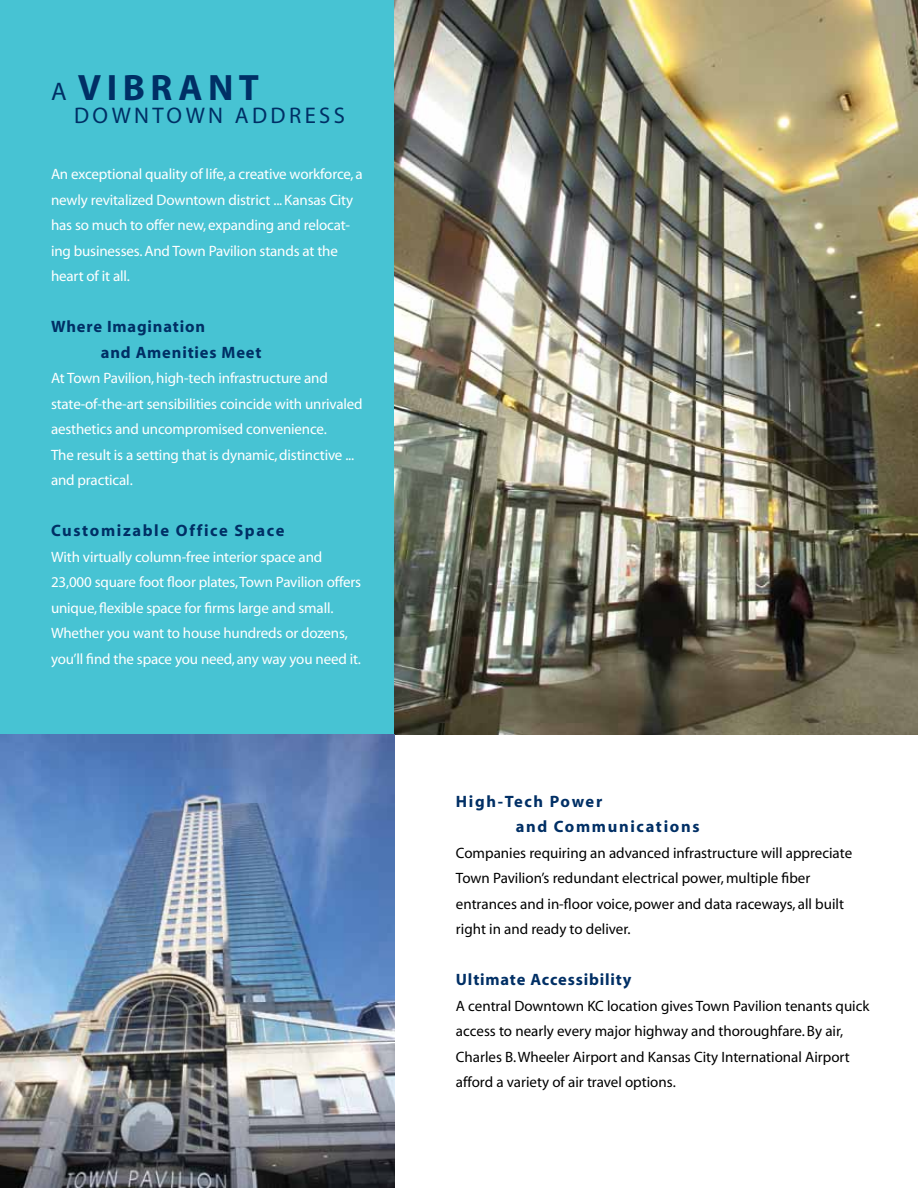
<style>
.page{position:relative;width:918px;height:1188px;background:#fff}
.page>*{position:absolute;margin:0;border:0;box-sizing:border-box;transform-origin:0 0}
.t1{font:700 36.9px "Myriad";color:#002f65}
.t2{font:22.65px "Myriad";letter-spacing:.15em;color:#002f65}
.t3{font:700 16.5px/25.5px "Myriad";letter-spacing:.1em;color:#002f65}
.t4{font:700 16.5px/25.5px "Myriad";letter-spacing:.05em;color:#002f65}
.t5{font:15px/25.5px "Myriad";letter-spacing:-.01em;color:#fff}
.t6{font:15px/25.5px "Myriad";color:#000}
.s1{font-weight:400;font-size:25.5px}
</style>
<div class="page">
<div style="left:0;top:0;width:395px;height:745px;background:#47c3d3"></div>
<img style="left:395px;top:0;width:523px;height:735px">
<img style="left:0;top:735px;width:395px;height:453px">
<h1 class="t1" style="left:51px;top:69px;width:210px"><span class="s1">A</span> Vibrant</h1>
<h2 class="t2" style="left:74px;top:104px;width:272px">Downt own Address</h2>
<p class="t5" style="left:51px;top:162px;width:313px">An exceptional quality of life, a creative workforce, a newly revitalized Downtown district ... Kansas City has so much to offer new, expanding and relocat&shy;ing businesses. And Town Pavilion stands at the heart of it all.</p>
<p class="t4" style="left:101px;top:315px;width:162px;text-indent:-50px">Where Imagination<br>and Amenities Meet</p>
<p class="t5" style="left:51px;top:366px;width:313px">At Town Pavilion, high-tech infrastructure and state-of-the-art sensibilities coincide with unrivaled aesthetics and uncompromised convenience.<br>The result is a setting that is dynamic, distinctive ... and practical.</p>
<p class="t3" style="left:51px;top:519px;width:235px">Customizable Office Space</p>
<p class="t5" style="left:51px;top:545px;width:312px">With virtually column-free interior space and 23,000 square foot floor plates, Town Pavilion offers unique, flexible space for firms large and small.<br>Whether you want to house hundreds or dozens, you’ll find the space you need, any way you need it.</p>
<p class="t3" style="left:516px;top:789px;width:185px;text-indent:-60px">High-Tech Power<br>and Communications</p>
<p class="t6" style="left:456px;top:841px;width:398px">Companies requiring an advanced infrastructure will appreciate Town Pavilion’s redundant electrical power, multiple fiber entrances and in-floor voice, power and data raceways, all built right in and ready to deliver.</p>
<p class="t4" style="left:456px;top:968px;width:177px">Ultimate Accessibility</p>
<p class="t6" style="left:456px;top:994px;width:415px">A central Downtown KC location gives Town Pavilion tenants quick access to nearly every major highway and thoroughfare. By air, Charles B. Wheeler Airport and Kansas City International Airport afford a variety of air travel options.</p>
</div>
